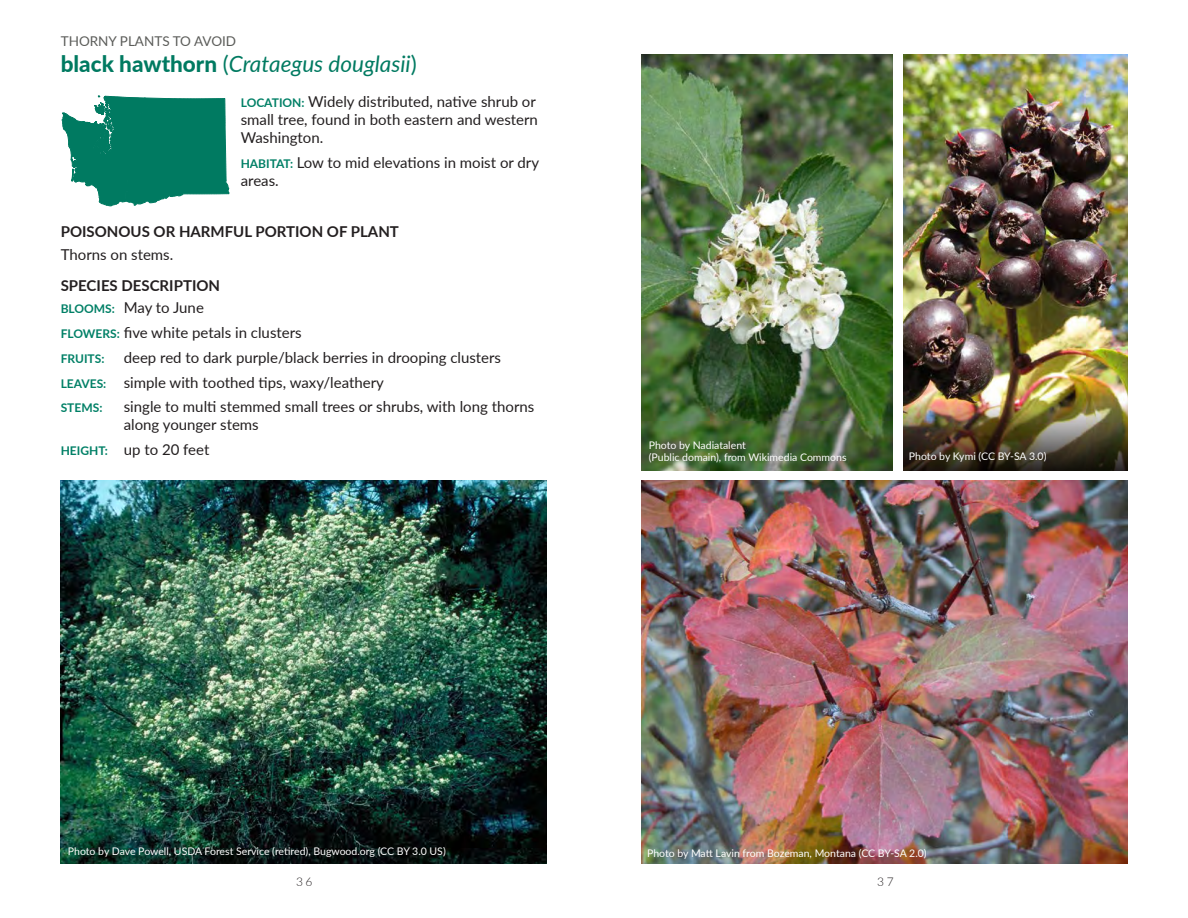
<style>
.page{position:relative;width:1188px;height:918px;background:#fff}
.page>*{position:absolute;margin:0;border:0;box-sizing:border-box;transform-origin:0 0}
.t1{font:italic 22.5px "Lato";color:#007a61}
.ReverseIndent{font:15px/18px "Lato";color:#231f20}
.Body_Copy_Indent{font:15px/18px "Lato";color:#231f20}
.Paragraph_Headers{font:700 15px "Lato";color:#231f20}
.Body_Copy{font:15px "Lato";color:#231f20}
.t2{font:13.5px "Lato";color:#5b5c59}
.ReverseIndent-2{font:700 12px "Lato";color:#008066}
.t3{font:300 12px "Lato";color:#231f20}
.ChapterHeadings{font:10.5px/12px "Lato";color:#fff}
.s1{font-weight:800;font-style:normal}
.s2{font-style:normal}
.s3{font-weight:700;font-size:12px;color:#008066}
</style>
<div class="page">
<svg style="left:62px;top:96px;width:167px;height:110px"></svg>
<img style="left:641px;top:54px;width:252px;height:417px">
<img style="left:641px;top:481px;width:486px;height:383px">
<img style="left:61px;top:481px;width:486px;height:383px">
<img style="left:903px;top:54px;width:225px;height:336px">
<img style="left:903px;top:390px;width:225px;height:81px">
<p class="t2" style="left:61px;top:31px;width:177px">THORNY PLANTS TO AVOID</p>
<p class="t1" style="left:61px;top:48px;width:358px"><span class="s1">black hawthorn</span> <span class="s2">(</span>Crataegus douglasii<span class="s2">)</span></p>
<p class="Body_Copy_Indent" style="left:241px;top:92px;width:299px"><span class="s3">LOCATION:</span> Widely distributed, native shrub or small tree, found in both eastern and western<br>Washington.</p>
<p class="Body_Copy_Indent" style="left:241px;top:153px;width:300px"><span class="s3">HABITAT:</span> Low to mid elevations in moist or dry areas.</p>
<p class="Paragraph_Headers" style="left:61px;top:221px;width:340px">POISONOUS OR HARMFUL PORTION OF PLANT</p>
<p class="Body_Copy" style="left:61px;top:243px;width:114px">Thorns on stems.</p>
<p class="Paragraph_Headers" style="left:61px;top:275px;width:161px">SPECIES DESCRIPTION</p>
<p class="ReverseIndent" style="left:61px;top:298px;width:145px"><span class="s3">BLOOMS:</span> May to June</p>
<p class="ReverseIndent" style="left:61px;top:323px;width:242px"><span class="s3">FLOWERS:</span> five white petals in clusters</p>
<p class="ReverseIndent-2" style="left:61px;top:350px;width:45px">FRUITS:</p>
<p class="ReverseIndent" style="left:124px;top:348px;width:379px">deep red to dark purple/black berries in drooping clusters</p>
<p class="ReverseIndent" style="left:61px;top:373px;width:325px"><span class="s3">LEAVES:</span> simple with toothed tips, waxy/leathery</p>
<p class="ReverseIndent-2" style="left:61px;top:399px;width:43px">STEMS:</p>
<p class="ReverseIndent" style="left:124px;top:397px;width:412px">single to multi stemmed small trees or shrubs, with long thorns along younger stems</p>
<p class="ReverseIndent" style="left:61px;top:440px;width:150px"><span class="s3">HEIGHT:</span> up to 20 feet</p>
<p class="ChapterHeadings" style="left:649px;top:438px;width:199px">Photo by Nadiatalent<br>(Public domain), from Wikimedia Commons</p>
<p class="ChapterHeadings" style="left:909px;top:449px;width:139px">Photo by Kymi (CC BY-SA 3.0)</p>
<p class="ChapterHeadings" style="left:68px;top:845px;width:379px">Photo by Dave Powell, USDA Forest Service (retired), Bugwood.org (CC BY 3.0 US)</p>
<p class="ChapterHeadings" style="left:647px;top:846px;width:281px">Photo by Matt Lavin from Bozeman, Montana (CC BY-SA 2.0)</p>
<p class="ChapterHeadings" style="left:67px;top:845px;width:139px">Photo by Kymi (CC BY-SA 3.0)</p>
<p class="t3" style="left:296px;top:873px;width:18px">36</p>
<p class="t3" style="left:877px;top:873px;width:18px">37</p>
</div>
